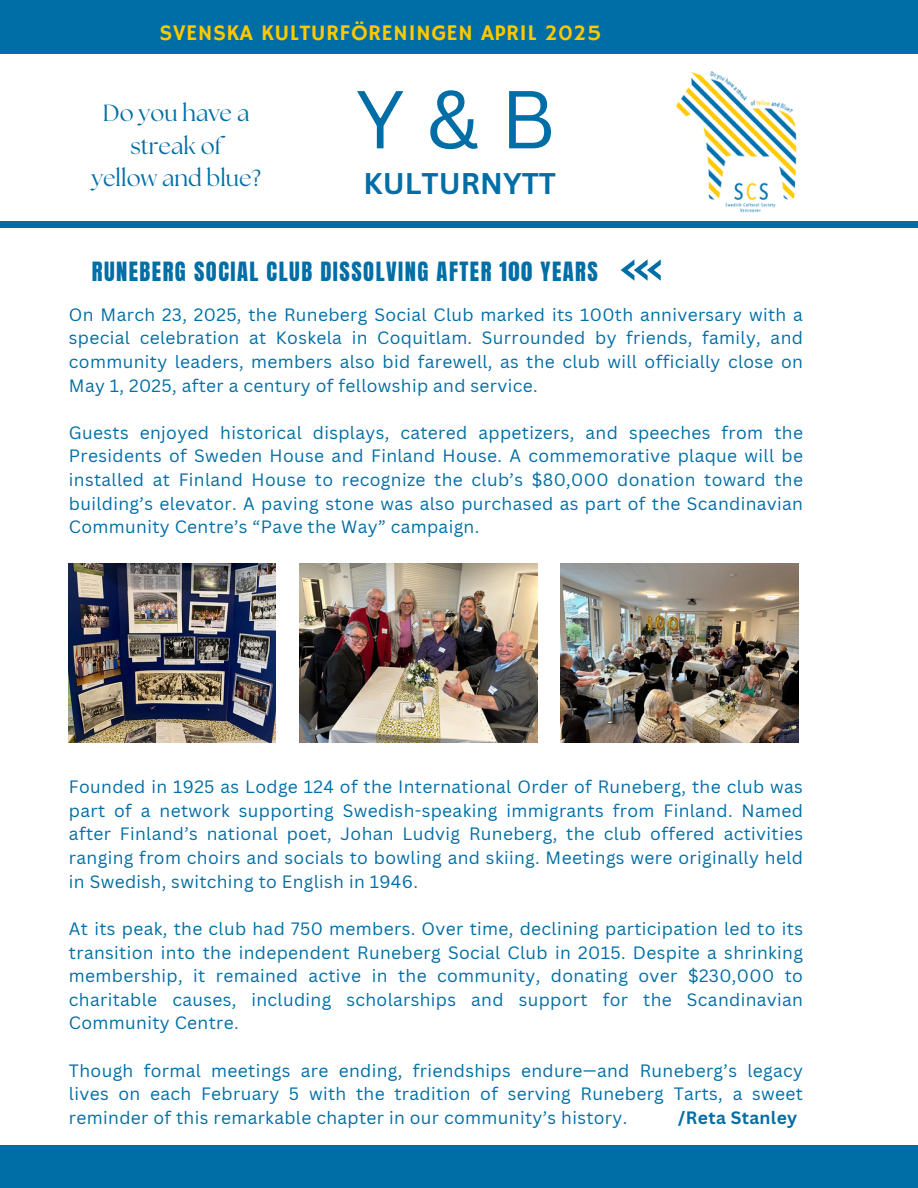
<style>
.page{position:relative;width:918px;height:1188px;background:#fff}
.page>*{position:absolute;margin:0;border:0;box-sizing:border-box;transform-origin:0 0}
.t1{font:80.1px "Canva Sans";color:#006ea6}
.t2{font:700 29.1px "Canva Sans";color:#006ea6}
.t3{font:23.4px/32.7px "The Seasons";color:#006ea6;text-align:center}
.t4{font:22.5px "Anton";letter-spacing:.065em;color:#006ea6}
.t5{font:22.35px "Hammersmith One";letter-spacing:.015em;color:#ffc900}
.t6{font:17.4px/23.7px "Canva Sans";letter-spacing:.02em;color:#006ea6;text-align:justify}
.t7{font:700 17.4px "Canva Sans";letter-spacing:.02em;color:#006ea6}
</style>
<div class="page">
<div style="left:0;top:221px;width:918px;height:6px;background:#006ea6"></div>
<div style="left:0;top:0;width:918px;height:54px;background:#006ea6"></div>
<div style="left:0;top:1145px;width:918px;height:43px;background:#006ea6"></div>
<img style="left:676px;top:71px;width:121px;height:142px">
<svg style="left:621px;top:259px;width:40px;height:22px"></svg>
<img style="left:560px;top:564px;width:239px;height:179px">
<img style="left:69px;top:564px;width:207px;height:179px">
<img style="left:299px;top:564px;width:239px;height:179px">
<p class="t5" style="left:160px;top:19px;width:444px">SVENSKA KULTURFÖRENINGEN APRIL 2025</p>
<p class="t3" style="left:103px;top:98px;width:148px">Do you have a streak of</p>
<p class="t1" style="left:356px;top:63px;width:201px">Y&amp;B</p>
<p class="t3" style="left:91px;top:163px;width:171px">yellow and blue?</p>
<p class="t2" style="left:364px;top:163px;width:194px">KULTURNYTT</p>
<p class="t4" style="left:92px;top:255px;width:508px">RUNEBERG SOCIAL CLUB DISSOLVING AFTER 100 YEARS</p>
<h3 class="t6" style="left:69px;top:302px;width:736px">On March 23, 2025, the Runeberg Social Club marked its 100th anniversary with a special celebration at Koskela in Coquitlam. Surrounded by friends, family, and community leaders, members also bid farewell, as the club will officially close on May 1, 2025, after a century of fellowship and service.</h3>
<h4 class="t6" style="left:69px;top:420px;width:736px">Guests enjoyed historical displays, catered appetizers, and speeches from the Presidents of Sweden House and Finland House. A commemorative plaque will be installed at Finland House to recognize the club’s $80,000 donation toward the building’s elevator. A paving stone was also purchased as part of the Scandinavian Community Centre’s “Pave the Way” campaign.</h4>
<h1 class="t6" style="left:69px;top:775px;width:736px">Founded in 1925 as Lodge 124 of the International Order of Runeberg, the club was part of a network supporting Swedish-speaking immigrants from Finland. Named after Finland’s national poet, Johan Ludvig Runeberg, the club offered activities ranging from choirs and socials to bowling and skiing. Meetings were originally held in Swedish, switching to English in 1946.</h1>
<h2 class="t6" style="left:69px;top:916px;width:736px">At its peak, the club had 750 members. Over time, declining participation led to its transition into the independent Runeberg Social Club in 2015. Despite a shrinking membership, it remained active in the community, donating over $230,000 to charitable causes, including scholarships and support for the Scandinavian Community Centre.</h2>
<p class="t6" style="left:69px;top:1058px;width:736px">Though formal meetings are ending, friendships endure—and Runeberg’s legacy lives on each February 5 with the tradition of serving Runeberg Tarts, a sweet reminder of this remarkable chapter in our community’s history.</p>
<p class="t7" style="left:678px;top:1105px;width:120px">/Reta Stanley</p>
</div>
